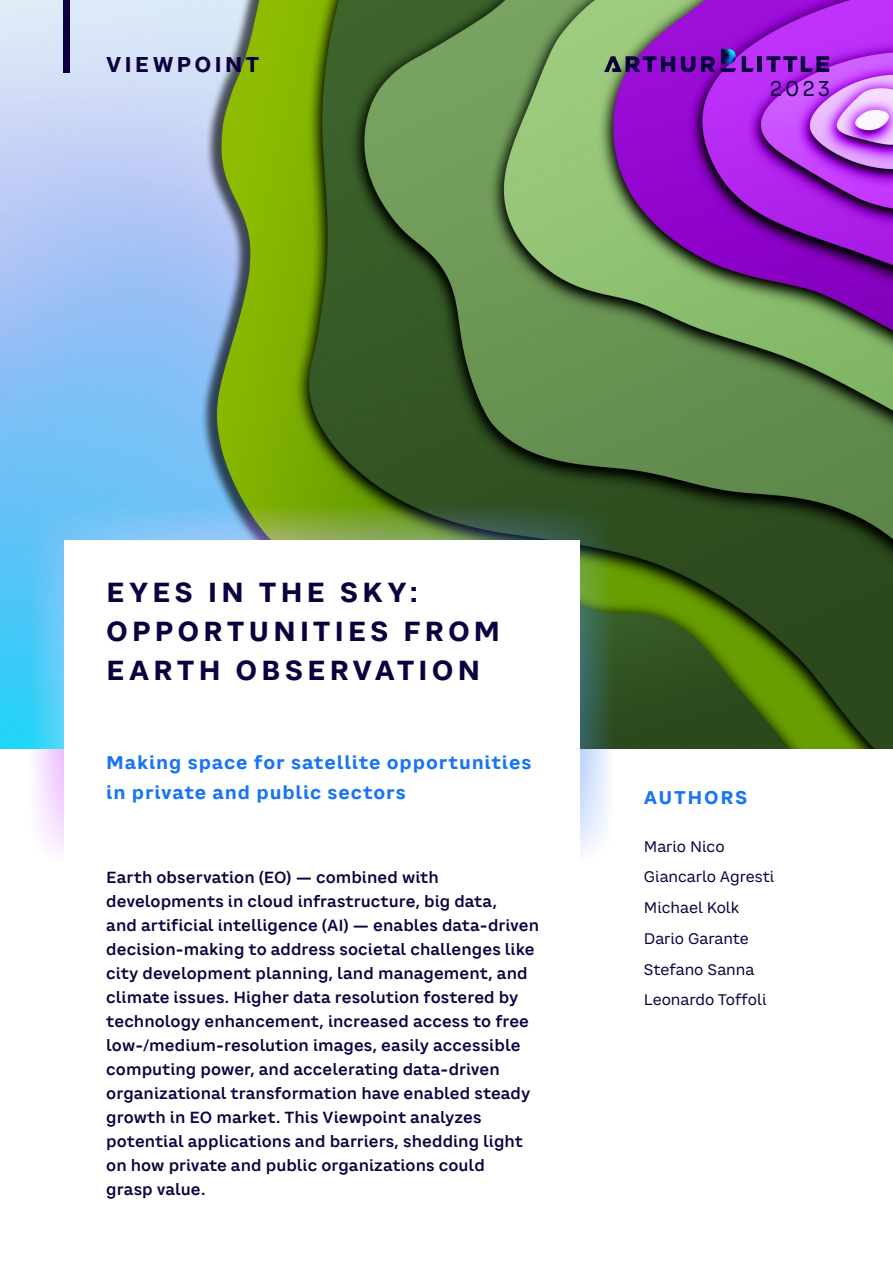
<style>
.page{position:relative;width:893px;height:1263px;background:#fff}
.page>*{position:absolute;margin:0;border:0;box-sizing:border-box;transform-origin:0 0}
.FC_BOX_HEADING{font:700 27px/39px "CA Saygon Text";letter-spacing:.14em;color:#0d003f}
.FC_VIEWPOINT_TEXT{font:700 21px "CA Saygon Text";letter-spacing:.14em;color:#0d003f}
.FC_VIEWPOINT_TEXT-2{font:21px "CA Saygon Text";color:#0d003f}
.FC_BOX_SUBHEADING{font:700 18px/30px "CA Saygon Text";letter-spacing:.05em;color:#1774f5}
.FC_AUTHORS_TEXT{font:700 18px "CA Saygon Text";letter-spacing:.09em;color:#1774f5}
.FC_BOX_INTRO_PARA{font:600 15.75px/24px "CA Saygon Text";letter-spacing:.005em;color:#0d003f}
.FC_AUTHORS_NAME{font:15px "CA Saygon Text";color:#0d003f}
</style>
<div class="page">
<img style="left:0;top:0;width:893px;height:748px">
<svg style="left:30px;top:506px;width:583px;height:357px;background:#76a8a0"></svg>
<div style="left:64px;top:540px;width:515px;height:702px;background:#fff"></div>
<svg style="left:681px;top:56px;width:14px;height:16px"></svg>
<svg style="left:701px;top:56px;width:14px;height:16px"></svg>
<svg style="left:604px;top:56px;width:71px;height:16px"></svg>
<hr style="left:758px;top:56px;width:4px;height:16px;background:#0d003f">
<svg style="left:742px;top:56px;width:12px;height:16px"></svg>
<svg style="left:766px;top:56px;width:63px;height:16px"></svg>
<svg style="left:721px;top:49px;width:15px;height:23px"></svg>
<div style="left:64px;top:0;width:6px;height:72px;background:#0d003f"></div>
<p class="FC_VIEWPOINT_TEXT" style="left:106px;top:48px;width:155px">VIEWPOINT</p>
<p class="FC_VIEWPOINT_TEXT-2" style="left:770px;top:73px;width:62px">2023</p>
<p class="FC_BOX_HEADING" style="left:106px;top:573px;width:396px">EYES IN THE SKY:<br>OPPORTUNITIES FROM<br>EARTH OBSERVATION</p>
<p class="FC_BOX_SUBHEADING" style="left:106px;top:748px;width:427px">Making space for satellite opportunities in private and public sectors</p>
<p class="FC_BOX_INTRO_PARA" style="left:106px;top:865px;width:434px">Earth observation (EO) — combined with developments in cloud infrastructure, big data,<br>and artificial intelligence (AI) — enables data-driven decision-making to address societal challenges like city development planning, land management, and climate issues. Higher data resolution fostered by technology enhancement, increased access to free low-/medium-resolution images, easily accessible computing power, and accelerating data-driven organizational transformation have enabled steady growth in EO market. This Viewpoint analyzes potential applications and barriers, shedding light on how private and public organizations could<br>grasp value.</p>
<p class="FC_AUTHORS_TEXT" style="left:644px;top:783px;width:105px">AUTHORS</p>
<p class="FC_AUTHORS_NAME" style="left:644px;top:835px;width:82px">Mario Nico</p>
<p class="FC_AUTHORS_NAME" style="left:644px;top:866px;width:132px">Giancarlo Agresti</p>
<p class="FC_AUTHORS_NAME" style="left:644px;top:897px;width:97px">Michael Kolk</p>
<p class="FC_AUTHORS_NAME" style="left:644px;top:928px;width:107px">Dario Garante</p>
<p class="FC_AUTHORS_NAME" style="left:644px;top:958px;width:112px">Stefano Sanna</p>
<p class="FC_AUTHORS_NAME" style="left:644px;top:989px;width:124px">Leonardo Toffoli</p>
</div>
